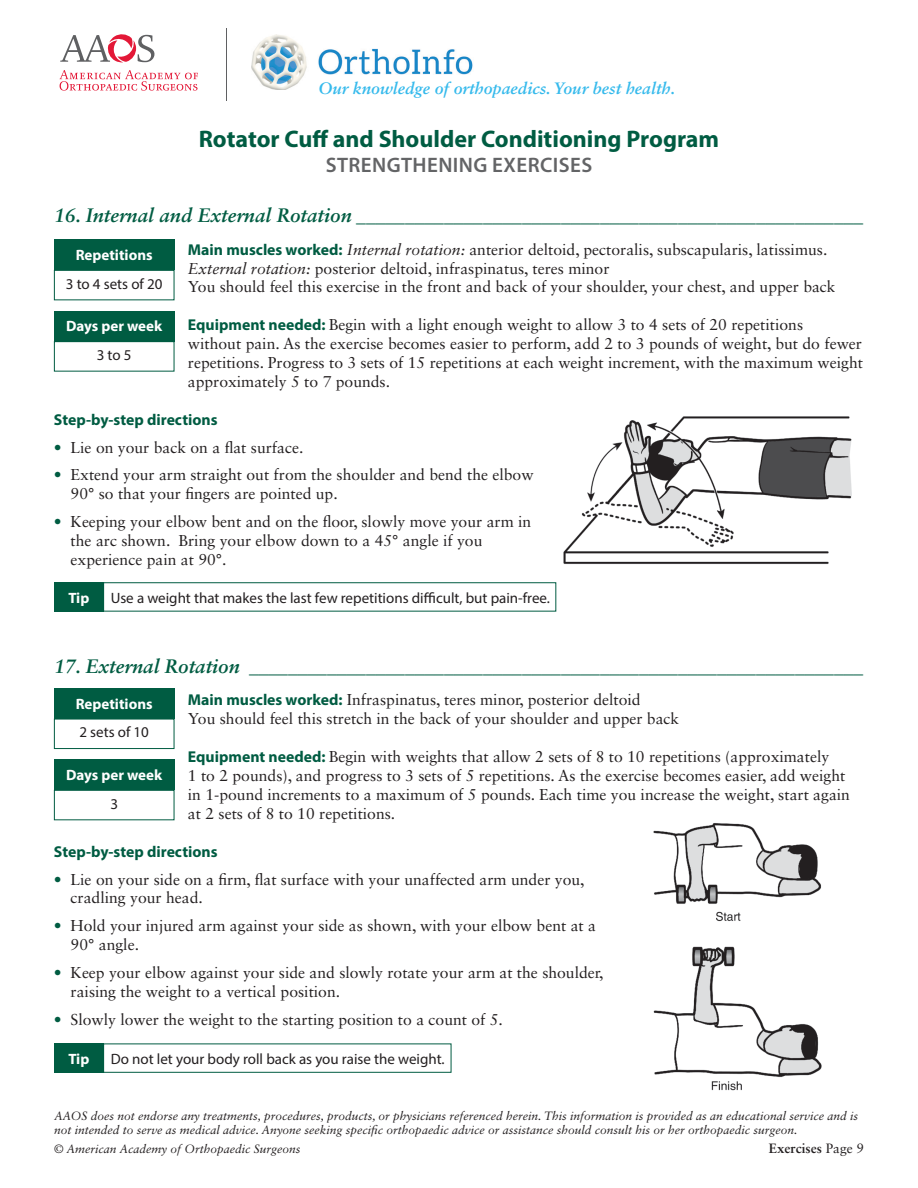
<style>
.page{position:relative;width:918px;height:1188px;background:#fff}
.page>*{position:absolute;margin:0;border:0;box-sizing:border-box;transform-origin:0 0}
.t1{font:700 24px "Myriad Pro";color:#005c42}
.t2{font:600 21px "Myriad Pro";letter-spacing:.02em;color:#636466}
.t3{font:italic 700 19.5px "Sabon LT Std";color:#005c42}
.t4{font:italic 700 16.5px "Sabon LT Std";color:#36baec}
.t5{font:15.75px/18.9px "Sabon LT Std";color:#231f20}
.t6{font:700 15.75px "Myriad Pro";color:#005c42}
.t7{font:15px "Myriad Pro";color:#231f20}
.t8{font:700 15px "Myriad Pro";color:#fff}
.t9{font:700 13.5px "Sabon LT Std";color:#231f20}
.t10{font:italic 12px/14.4px "Sabon LT Std";color:#231f20}
.s1{font-family:"Myriad Pro";font-weight:700;color:#005c42}
.s2{font-style:italic}
.s3{color:#005c42}
.s4{font-weight:400}
</style>
<div class="page">
<svg style="left:60px;top:70px;width:138px;height:21px"></svg>
<svg style="left:60px;top:34px;width:94px;height:29px"></svg>
<hr style="left:227px;top:28px;width:1px;height:73px;background:#5f6062">
<img style="left:252px;top:35px;width:221px;height:55px">
<div style="left:54px;top:311px;width:120px;height:30px;background:#005c42"></div>
<div style="left:54px;top:341px;width:120px;height:31px;border:1px solid #005c42"></div>
<div style="left:54px;top:240px;width:120px;height:30px;background:#005c42"></div>
<div style="left:54px;top:270px;width:120px;height:30px;border:1px solid #005c42"></div>
<img style="left:556px;top:416px;width:296px;height:171px">
<div style="left:54px;top:582px;width:50px;height:30px;background:#005c42"></div>
<div style="left:103px;top:582px;width:453px;height:30px;border:1px solid #005c42"></div>
<div style="left:54px;top:760px;width:120px;height:30px;background:#005c42"></div>
<div style="left:54px;top:790px;width:120px;height:30px;border:1px solid #005c42"></div>
<div style="left:54px;top:688px;width:120px;height:31px;background:#005c42"></div>
<div style="left:54px;top:719px;width:120px;height:30px;border:1px solid #005c42"></div>
<div style="left:54px;top:1044px;width:50px;height:29px;background:#005c42"></div>
<div style="left:103px;top:1044px;width:348px;height:29px;border:1px solid #005c42"></div>
<img style="left:653px;top:823px;width:169px;height:268px">
<p class="t4" style="left:318px;top:78px;width:358px">Our knowledge of orthopaedics. Your best health.</p>
<h1 class="t1" style="left:199px;top:123px;width:522px">Rotator Cuff and Shoulder Conditioning Program</h1>
<h2 class="t2" style="left:326px;top:152px;width:268px">STRENGTHENING EXERCISES</h2>
<p class="t3" style="left:54px;top:204px;width:811px">16. Internal and External Rotation ____________________________________________________</p>
<p class="t5" style="left:188px;top:240px;width:649px"><span class="s1">Main muscles worked:</span> <span class="s2">Internal rotation:</span> anterior deltoid, pectoralis, subscapularis, latissimus.<br><span class="s2">External rotation:</span> posterior deltoid, infraspinatus, teres minor<br>You should feel this exercise in the front and back of your shoulder, your chest, and upper back</p>
<p class="t5" style="left:188px;top:315px;width:677px"><span class="s1">Equipment needed:</span> Begin with a light enough weight to allow 3 to 4 sets of 20 repetitions<br>without pain. As the exercise becomes easier to perform, add 2 to 3 pounds of weight, but do fewer repetitions. Progress to 3 sets of 15 repetitions at each weight increment, with the maximum weight approximately 5 to 7 pounds.</p>
<p class="t6" style="left:54px;top:409px;width:165px">Step-by-step directions</p>
<p class="t5" style="left:54px;top:437px;width:251px"><span class="s3">•</span> Lie on your back on a flat surface.</p>
<p class="t5" style="left:71px;top:465px;width:464px;text-indent:-17px"><span class="s3">•</span> Extend your arm straight out from the shoulder and bend the elbow<br>90° so that your fingers are pointed up.</p>
<p class="t5" style="left:71px;top:512px;width:462px;text-indent:-17px"><span class="s3">•</span> Keeping your elbow bent and on the floor, slowly move your arm in the arc shown. Bring your elbow down to a 45° angle if you experience pain at 90°.</p>
<p class="t8" style="left:76px;top:245px;width:78px">Repetitions</p>
<p class="t7" style="left:66px;top:274px;width:98px">3 to 4 sets of 20</p>
<p class="t8" style="left:66px;top:316px;width:98px">Days per week</p>
<p class="t7" style="left:97px;top:346px;width:36px">3 to 5</p>
<p class="t8" style="left:68px;top:588px;width:22px">Tip</p>
<p class="t7" style="left:111px;top:588px;width:441px">Use a weight that makes the last few repetitions difficult, but pain-free.</p>
<p class="t3" style="left:54px;top:654px;width:811px">17. External Rotation _______________________________________________________________</p>
<p class="t5" style="left:188px;top:690px;width:493px"><span class="s1">Main muscles worked:</span> Infraspinatus, teres minor, posterior deltoid<br>You should feel this stretch in the back of your shoulder and upper back</p>
<p class="t5" style="left:188px;top:747px;width:664px"><span class="s1">Equipment needed:</span> Begin with weights that allow 2 sets of 8 to 10 repetitions (approximately<br>1 to 2 pounds), and progress to 3 sets of 5 repetitions. As the exercise becomes easier, add weight in 1-pound increments to a maximum of 5 pounds. Each time you increase the weight, start again at 2 sets of 8 to 10 repetitions.</p>
<p class="t6" style="left:54px;top:841px;width:165px">Step-by-step directions</p>
<p class="t5" style="left:71px;top:869px;width:516px;text-indent:-17px"><span class="s3">•</span> Lie on your side on a firm, flat surface with your unaffected arm under you, cradling your head.</p>
<p class="t5" style="left:71px;top:916px;width:527px;text-indent:-17px"><span class="s3">•</span> Hold your injured arm against your side as shown, with your elbow bent at a<br>90° angle.</p>
<p class="t5" style="left:71px;top:963px;width:535px;text-indent:-17px"><span class="s3">•</span> Keep your elbow against your side and slowly rotate your arm at the shoulder, raising the weight to a vertical position.</p>
<p class="t5" style="left:54px;top:1010px;width:451px"><span class="s3">•</span> Slowly lower the weight to the starting position to a count of 5.</p>
<p class="t8" style="left:76px;top:694px;width:78px">Repetitions</p>
<p class="t7" style="left:79px;top:723px;width:71px">2 sets of 10</p>
<p class="t8" style="left:66px;top:765px;width:98px">Days per week</p>
<p class="t7" style="left:110px;top:794px;width:9px">3</p>
<p class="t8" style="left:68px;top:1049px;width:22px">Tip</p>
<p class="t7" style="left:111px;top:1049px;width:336px">Do not let your body roll back as you raise the weight.</p>
<p class="t10" style="left:54px;top:1108px;width:806px">AAOS does not endorse any treatments, procedures, products, or physicians referenced herein. This information is provided as an educational service and is not intended to serve as medical advice. Anyone seeking specific orthopaedic advice or assistance should consult his or her orthopaedic surgeon.</p>
<p class="t10" style="left:54px;top:1142px;width:248px">© American Academy of Orthopaedic Surgeons</p>
<p class="t9" style="left:769px;top:1140px;width:97px">Exercises <span class="s4">Page 9</span></p>
</div>
